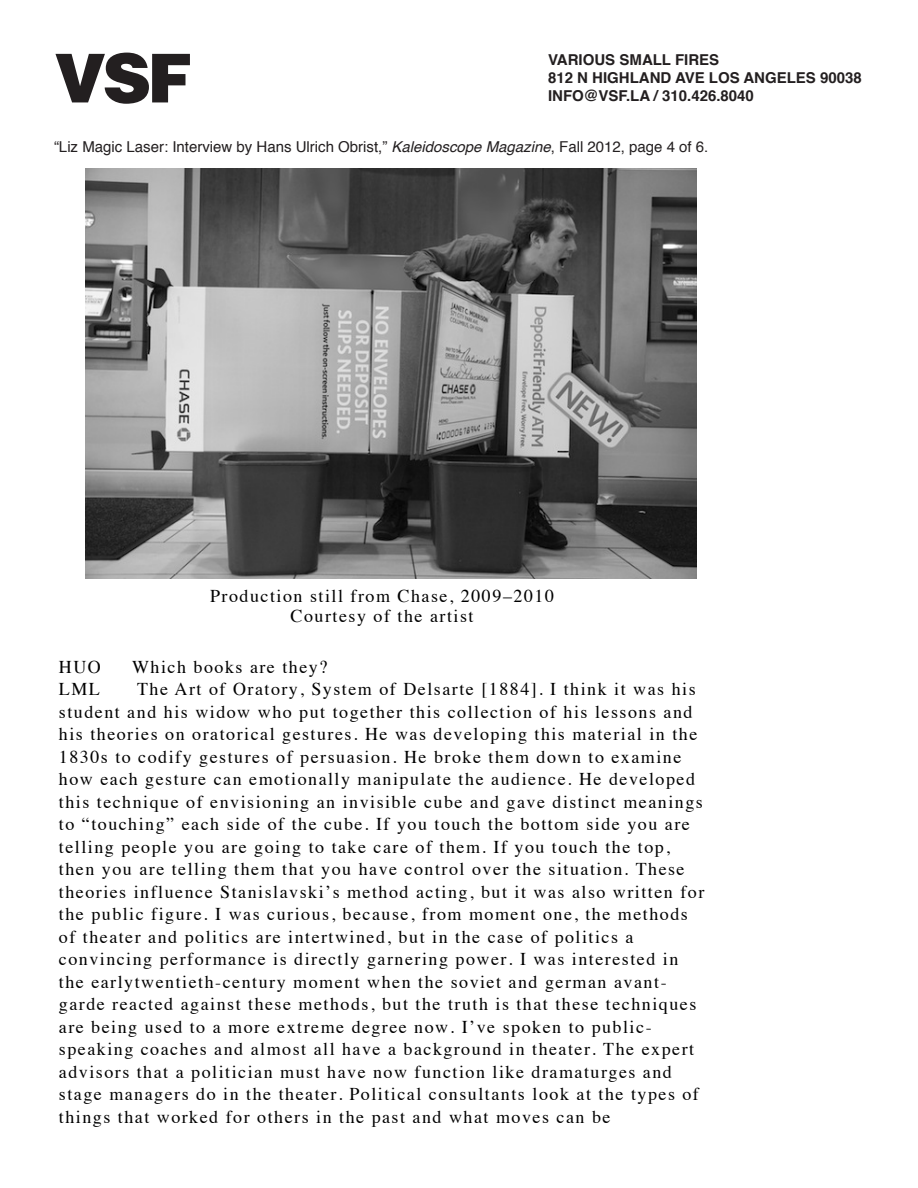
<style>
.page{position:relative;width:918px;height:1188px;background:#fff}
.page>*{position:absolute;margin:0;border:0;box-sizing:border-box;transform-origin:0 0}
.t1{font:900 67.5px "Helvetica LT Std";color:#231f20}
.t2{font:18px/22.5px "Times";letter-spacing:.085em;color:#000;text-align:center}
.t3{font:15px "Helvetica";color:#231f20}
.t4{font:700 15px/18px "Helvetica";color:#231f20}
.s1{font-style:italic}
</style>
<div class="page">
<img style="left:86px;top:168px;width:611px;height:410px">
<h1 class="t1" style="left:54px;top:34px;width:140px">VSF</h1>
<p class="t4" style="left:548px;top:51px;width:315px">VARIOUS SMALL FIRES<br>812 N HIGHLAND AVE LOS ANGELES 90038<br>INFO@VSF.LA / 310.426.8040</p>
<p class="t3" style="left:54px;top:135px;width:656px">“Liz Magic Laser: Interview by Hans Ulrich Obrist,” <span class="s1">Kaleidoscope Magazine</span>, Fall 2012, page 4 of 6.</p>
<p class="t2" style="left:210px;top:587px;width:346px;line-height:20.5px">Production still from Chase, 2009–2010<br>Courtesy of the artist</p>
<p class="t2" style="left:59px;top:657px;width:44px">HUO</p>
<p class="t2" style="left:132px;top:657px;width:197px">Which books are they?</p>
<p class="t2" style="left:59px;top:680px;width:42px">LML</p>
<p class="t2" style="left:59px;top:680px;width:647px;text-align:left;text-indent:78px">The Art of Oratory, System of Delsarte [1884]. I think it was his student and his widow who put together this collection of his lessons and his theories on oratorical gestures. He was developing this material in the 1830s to codify gestures of persuasion. He broke them down to examine how each gesture can emotionally manipulate the audience. He developed this technique of envisioning an invisible cube and gave distinct meanings to “touching” each side of the cube. If you touch the bottom side you are telling people you are going to take care of them. If you touch the top, then you are telling them that you have control over the situation. These theories influence Stanislavski’s method acting, but it was also written for the public figure. I was curious, because, from moment one, the methods of theater and politics are intertwined, but in the case of politics a convincing performance is directly garnering power. I was interested in the earlytwentieth-century moment when the soviet and german avant&shy;garde reacted against these methods, but the truth is that these techniques are being used to a more extreme degree now. I’ve spoken to public&shy;speaking coaches and almost all have a background in theater. The expert advisors that a politician must have now function like dramaturges and stage managers do in the theater. Political consultants look at the types of things that worked for others in the past and what moves can be</p>
</div>
